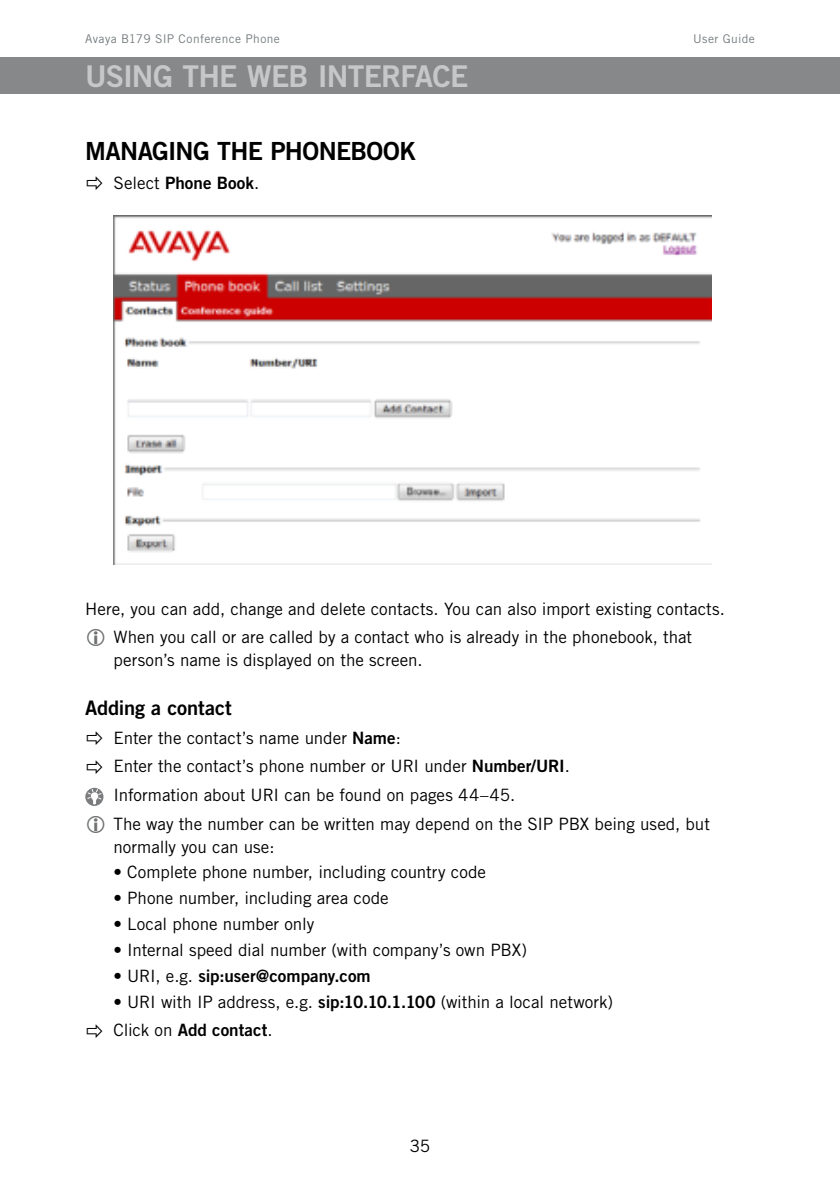
<style>
.page{position:relative;width:840px;height:1191px;background:#fff}
.page>*{position:absolute;margin:0;border:0;box-sizing:border-box;transform-origin:0 0}
.Överrubrik_vänster{font:30px "Trade Gothic LT Std Bd 2";letter-spacing:-.03em;color:#c6c7c8}
.Rubrik_2{font:25px "Trade Gothic LT Std Bd 2";letter-spacing:-.025em;color:#000}
.Rubrik_3{font:20px "Trade Gothic LT Std Bd 2";letter-spacing:-.005em;color:#000}
.Bröd_ih{font:17px/23px "Trade Gothic LT Std";color:#000}
.Bröd_ih2{font:17px "Trade Gothic LT Std";letter-spacing:-.005em;color:#000}
.Bröd{font:17px "Trade Gothic LT Std";color:#000}
.Bröd_ih-2{font:17px "Trade Gothic LT Std Bd 2";letter-spacing:.005em;color:#000}
.Bröd_ih2-2{font:17px "Trade Gothic LT Std Bd 2";letter-spacing:-.005em;color:#000}
.t1{font:12px "Trade Gothic LT Std";letter-spacing:.035em;color:#767c7f}
.s1{font-family:"Trade Gothic LT Std"}
.s2{font-family:"Trade Gothic LT Std Bd 2"}
</style>
<div class="page">
<div style="left:0;top:57px;width:839px;height:37px;background:#87888a"></div>
<svg style="left:85px;top:788px;width:18px;height:18px"></svg>
<svg style="left:87px;top:788px;width:15px;height:16px"></svg>
<img style="left:113px;top:215px;width:598px;height:350px">
<p class="t1" style="left:85px;top:31px;width:196px">Avaya B179 SIP Conference Phone</p>
<p class="t1" style="left:692px;top:31px;width:63px">User Guide</p>
<p class="Överrubrik_vänster" style="left:85px;top:58px;width:384px">USING THE WEB INTERFACE</p>
<p class="Rubrik_2" style="left:85px;top:135px;width:332px">MANAGING THE PHONEBOOK</p>
<p class="Bröd_ih-2" style="left:113px;top:172px;width:147px"><span class="s1">Select</span> Phone Book<span class="s1">.</span></p>
<p class="Bröd" style="left:85px;top:598px;width:641px">Here, you can add, change and delete contacts. You can also import existing contacts.</p>
<p class="Bröd_ih" style="left:113px;top:625px;width:580px">When you call or are called by a contact who is already in the phonebook, that person’s name is displayed on the screen.</p>
<p class="Rubrik_3" style="left:85px;top:695px;width:148px">Adding a contact</p>
<p class="Bröd_ih" style="left:113px;top:726px;width:289px">Enter the contact’s name under <span class="s2">Name</span>:</p>
<p class="Bröd_ih" style="left:113px;top:754px;width:457px">Enter the contact’s phone number or URI under <span class="s2">Number/URI</span>.</p>
<p class="Bröd_ih" style="left:113px;top:783px;width:403px">Information about URI can be found on pages 44–45.</p>
<p class="Bröd_ih" style="left:113px;top:812px;width:597px">The way the number can be written may depend on the SIP PBX being used, but normally you can use:</p>
<p class="Bröd_ih2" style="left:113px;top:862px;width:374px">• Complete phone number, including country code</p>
<p class="Bröd_ih2" style="left:113px;top:888px;width:276px">• Phone number, including area code</p>
<p class="Bröd_ih2" style="left:113px;top:914px;width:202px">• Local phone number only</p>
<p class="Bröd_ih2" style="left:113px;top:939px;width:415px">• Internal speed dial number (with company’s own PBX)</p>
<p class="Bröd_ih2-2" style="left:113px;top:965px;width:259px"><span class="s1">• URI, e.g.</span> sip:user@company.com</p>
<p class="Bröd_ih2" style="left:113px;top:991px;width:501px">• URI with IP address, e.g. <span class="s2">sip:10.10.1.100</span> (within a local network)</p>
<p class="Bröd_ih-2" style="left:113px;top:1019px;width:161px"><span class="s1">Click on</span> Add contact<span class="s1">.</span></p>
<p class="Bröd_ih" style="left:409px;top:1134px;width:22px">35</p>
</div>
